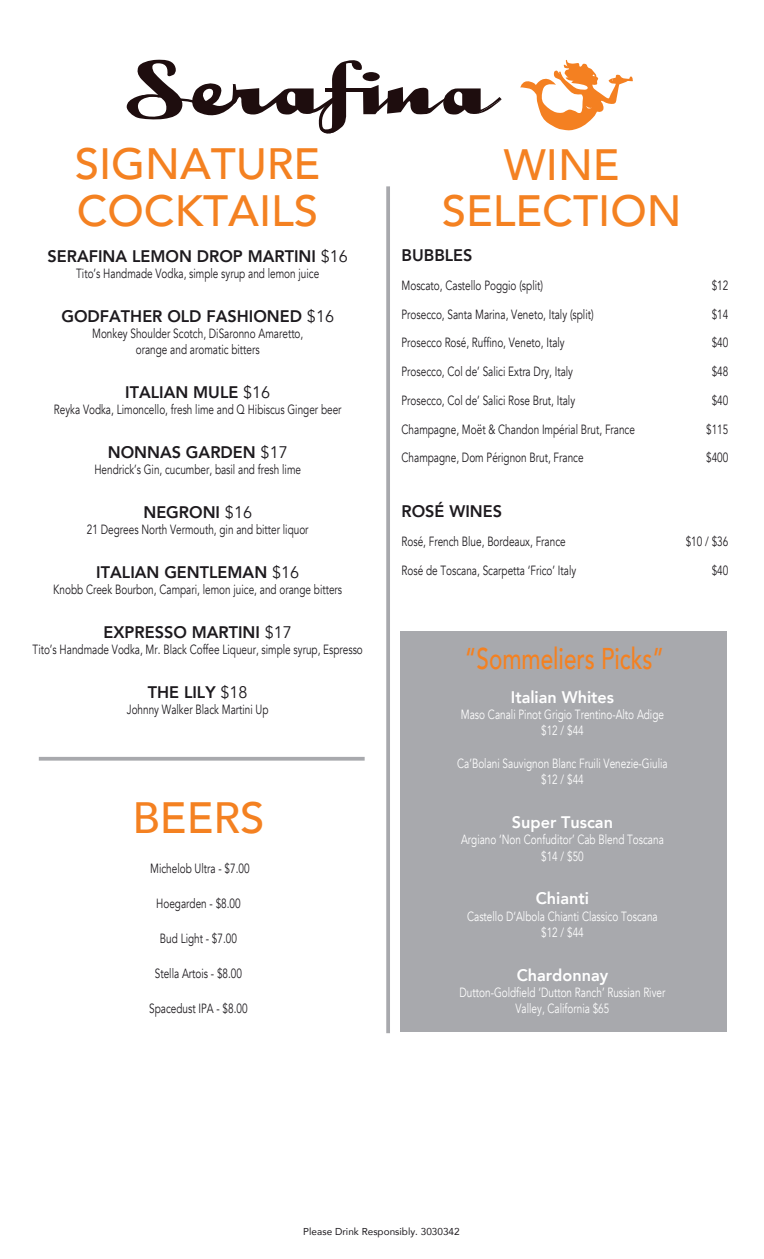
<style>
.page{position:relative;width:764px;height:1259px;background:#fff}
.page>*{position:absolute;margin:0;border:0;box-sizing:border-box;transform-origin:0 0}
.t1{font:500 43.75px/46.2px "Avenir";color:#f48121}
.t2{font:500 30px "Avenir";color:#f48121;scale:.75 1}
.t3{font:800 16.75px "Avenir";color:#1d1a1e}
.t4{font:800 16.75px "Avenir";color:#fff}
.t5{font:13.38px/16.2px "Avenir";color:#1d1a1e;text-align:center;scale:.75 1}
.t6{font:13.38px/16.2px "Avenir";color:#fff;text-align:center;scale:.75 1}
.t7{font:10px "Avenir";color:#201d21}
.s1{font-weight:400}
</style>
<div class="page">
<div style="left:400px;top:631px;width:326px;height:401px;background:#a8a9ad"></div>
<svg style="left:520px;top:60px;width:113px;height:71px"></svg>
<svg style="left:126px;top:59px;width:376px;height:75px"></svg>
<svg style="left:386px;top:186px;width:4px;height:847px;fill:#a8a9ad"></svg>
<svg style="left:39px;top:757px;width:326px;height:4px"></svg>
<h1 class="t1" style="left:75px;top:139px;width:247px">SIGNATURE<br>COCKTAILS</h1>
<h1 class="t1" style="left:442px;top:139px;width:241px;text-align:center">WINE<br>SELECTION</h1>
<p class="t3" style="left:48px;top:243px;width:302px">SERAFINA LEMON DROP MARTINI <span class="s1">$16</span></p>
<p class="t5" style="left:76px;top:266px;width:325px">Tito’s Handmade Vodka, simple syrup and lemon juice</p>
<p class="t3" style="left:61px;top:303px;width:274px">GODFATHER OLD FASHIONED <span class="s1">$16</span></p>
<p class="t5" style="left:92px;top:326px;width:283px">Monkey Shoulder Scotch, DiSaronno Amaretto, orange and aromatic bitters</p>
<p class="t3" style="left:125px;top:379px;width:147px">ITALIAN MULE <span class="s1">$16</span></p>
<p class="t5" style="left:54px;top:402px;width:385px">Reyka Vodka, Limoncello, fresh lime and Q Hibiscus Ginger beer</p>
<p class="t3" style="left:108px;top:439px;width:181px">NONNAS GARDEN <span class="s1">$17</span></p>
<p class="t5" style="left:94px;top:462px;width:277px">Hendrick’s Gin, cucumber, basil and fresh lime</p>
<p class="t3" style="left:143px;top:499px;width:110px">NEGRONI <span class="s1">$16</span></p>
<p class="t5" style="left:87px;top:522px;width:297px">21 Degrees North Vermouth, gin and bitter liquor</p>
<p class="t3" style="left:96px;top:559px;width:204px">ITALIAN GENTLEMAN <span class="s1">$16</span></p>
<p class="t5" style="left:53px;top:582px;width:387px">Knobb Creek Bourbon, Campari, lemon juice, and orange bitters</p>
<p class="t3" style="left:104px;top:619px;width:190px">EXPRESSO MARTINI <span class="s1">$17</span></p>
<p class="t5" style="left:33px;top:642px;width:442px">Tito’s Handmade Vodka, Mr. Black Coffee Liqueur, simple syrup, Espresso</p>
<p class="t3" style="left:148px;top:679px;width:101px">THE LILY <span class="s1">$18</span></p>
<p class="t5" style="left:127px;top:702px;width:190px">Johnny Walker Black Martini Up</p>
<p class="t3" style="left:401px;top:242px;width:73px">BUBBLES</p>
<p class="t5" style="left:401px;top:277px;width:190px">Moscato, Castello Poggio (split)</p>
<p class="t5" style="left:712px;top:277px;width:24px">$12</p>
<p class="t5" style="left:401px;top:306px;width:258px">Prosecco, Santa Marina, Veneto, Italy (split)</p>
<p class="t5" style="left:712px;top:306px;width:24px">$14</p>
<p class="t5" style="left:401px;top:335px;width:219px">Prosecco Rosé, Ruffino, Veneto, Italy</p>
<p class="t5" style="left:712px;top:335px;width:24px">$40</p>
<p class="t5" style="left:401px;top:364px;width:230px">Prosecco, Col de’ Salici Extra Dry, Italy</p>
<p class="t5" style="left:712px;top:364px;width:24px">$48</p>
<p class="t5" style="left:401px;top:392px;width:233px">Prosecco, Col de’ Salici Rose Brut, Italy</p>
<p class="t5" style="left:712px;top:392px;width:24px">$40</p>
<p class="t5" style="left:401px;top:421px;width:313px">Champagne, Moët &amp; Chandon Impérial Brut, France</p>
<p class="t5" style="left:706px;top:421px;width:31px">$115</p>
<p class="t5" style="left:401px;top:450px;width:244px">Champagne, Dom Pérignon Brut, France</p>
<p class="t5" style="left:706px;top:450px;width:31px">$400</p>
<p class="t3" style="left:401px;top:498px;width:102px">ROSÉ WINES</p>
<p class="t5" style="left:401px;top:534px;width:220px">Rosé, French Blue, Bordeaux, France</p>
<p class="t5" style="left:686px;top:534px;width:58px">$10 / $36</p>
<p class="t5" style="left:401px;top:562px;width:234px">Rosé de Toscana, Scarpetta ‘Frico’ Italy</p>
<p class="t5" style="left:712px;top:562px;width:24px">$40</p>
<h2 class="t2" style="left:465px;top:633px;width:267px">“Sommeliers Picks”</h2>
<p class="t4" style="left:511px;top:684px;width:105px">Italian Whites</p>
<p class="t6" style="left:461px;top:707px;width:272px">Maso Canali Pinot Grigio Trentino-Alto Adige $12 / $44</p>
<p class="t6" style="left:457px;top:755px;width:282px">Ca’Bolani Sauvignon Blanc Fruili Venezie-Giulia $12 / $44</p>
<p class="t4" style="left:512px;top:809px;width:103px">Super Tuscan</p>
<p class="t6" style="left:461px;top:832px;width:272px">Argiano ‘Non Confuditor’ Cab Blend Toscana $14 / $50</p>
<p class="t4" style="left:536px;top:885px;width:55px">Chianti</p>
<p class="t6" style="left:467px;top:908px;width:256px">Castello D‘Albola Chianti Classico Toscana $12 / $44</p>
<p class="t4" style="left:517px;top:962px;width:93px">Chardonnay</p>
<p class="t6" style="left:459px;top:984px;width:276px">Dutton-Goldfield ‘Dutton Ranch’ Russian River<br>Valley, California $65</p>
<h1 class="t1" style="left:132px;top:793px;width:134px">BEERS</h1>
<p class="t5" style="left:150px;top:861px;width:134px">Michelob Ultra - $7.00</p>
<p class="t5" style="left:156px;top:896px;width:114px">Hoegarden - $8.00</p>
<p class="t5" style="left:160px;top:931px;width:104px">Bud Light - $7.00</p>
<p class="t5" style="left:155px;top:966px;width:118px">Stella Artois - $8.00</p>
<p class="t5" style="left:149px;top:1001px;width:133px">Spacedust IPA - $8.00</p>
<p class="t7" style="left:303px;top:1223px;width:158px">Please Drink Responsibly. 3030342</p>
</div>
